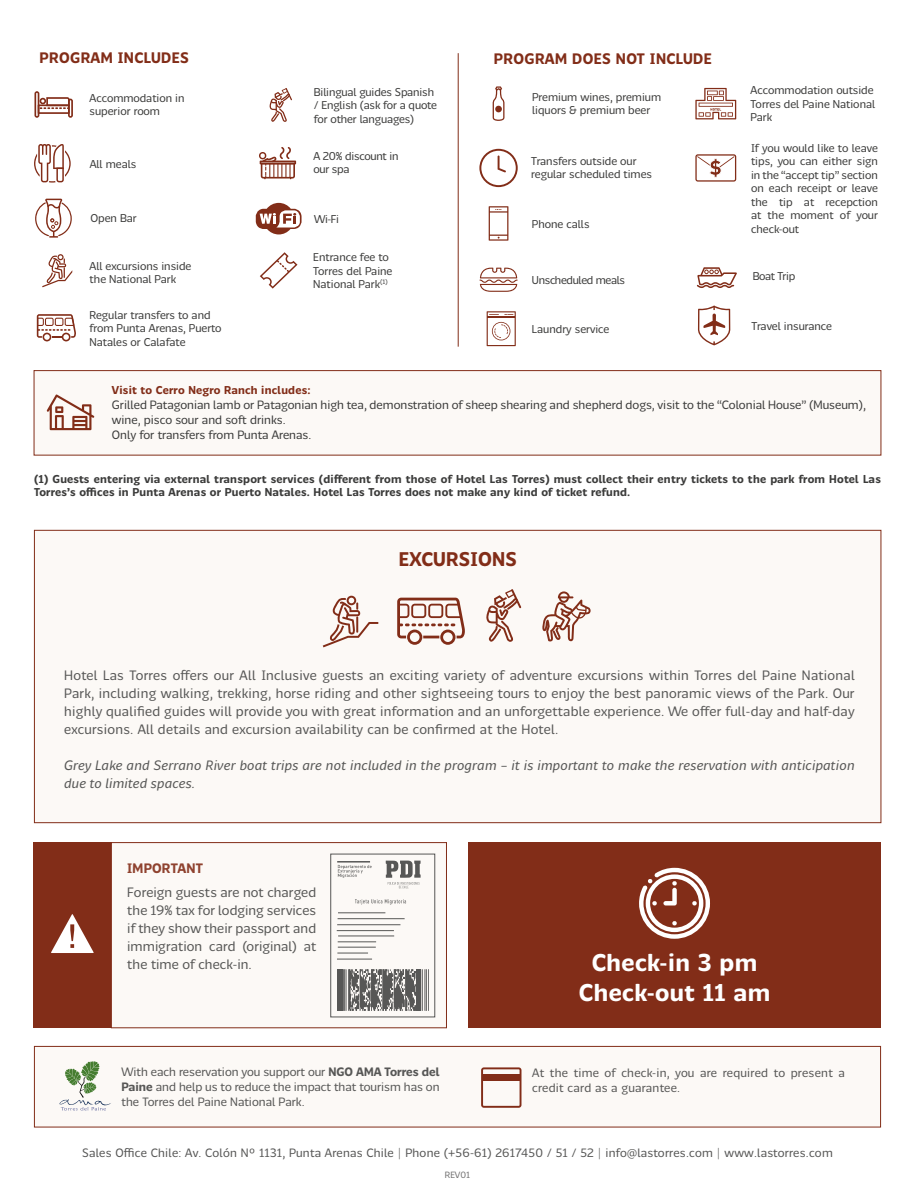
<style>
.page{position:relative;width:915px;height:1191px;background:#fff}
.page>*{position:absolute;margin:0;border:0;box-sizing:border-box;transform-origin:0 0}
.t1{font:700 24px/30px "Chilena";letter-spacing:.02em;color:#fff;text-align:center}
.t2{font:700 19.5px "Chilena";letter-spacing:.01em;color:#822d18}
.t3{font:700 15px "Chilena";letter-spacing:.03em;color:#822d18}
.t4{font:13.5px/18px "Chilena";letter-spacing:.01em;color:#575756;text-align:justify}
.t5{font:italic 13.5px/18px "Chilena";letter-spacing:.02em;color:#575756}
.t6{font:700 13.5px "Chilena";letter-spacing:.015em;color:#8f422f}
.t7{font:12px/15px "Chilena";letter-spacing:.02em;color:#575756;text-align:justify}
.t8{font:12px/15px "Chilena";color:#3c3c3b}
.t9{font:11.25px/13.5px "Chilena";color:#3c3c3b}
.t10{font:700 11.25px/13.5px "Chilena";letter-spacing:.02em;color:#3c3c3b}
.t11{font:700 11.25px "Chilena";letter-spacing:.02em;color:#822d18}
.t12{font:11.25px "Chilena";letter-spacing:-.03em;color:#3c3c3b}
.t13{font:11.25px/13.5px "Chilena";letter-spacing:-.02em;color:#3c3c3b}
.t14{font:9px "Chilena";color:#706f6f}
.s1{font-weight:700}
</style>
<div class="page">
<div style="left:34px;top:370px;width:847px;height:85px;background:#fcf9f6;border:1px solid #822d18"></div>
<div style="left:34px;top:1046px;width:846px;height:81px;background:#fcf9f6;border:1px solid #822d18"></div>
<svg style="left:481px;top:1067px;width:40px;height:40px"></svg>
<div style="left:482px;top:1074px;width:38px;height:7px;background:#822d18"></div>
<div style="left:34px;top:530px;width:847px;height:293px;background:#fcf9f6;border:1px solid #822d18"></div>
<svg style="left:322px;top:595px;width:56px;height:52px"></svg>
<svg style="left:486px;top:589px;width:35px;height:53px"></svg>
<svg style="left:397px;top:597px;width:68px;height:48px"></svg>
<svg style="left:542px;top:591px;width:49px;height:50px"></svg>
<div style="left:34px;top:842px;width:77px;height:186px;background:#822d18"></div>
<div style="left:111px;top:842px;width:335px;height:186px;background:#fcf9f6;border:1px solid #822d18"></div>
<svg style="left:51px;top:914px;width:43px;height:39px"></svg>
<svg style="left:385px;top:860px;width:35px;height:28px"></svg>
<div style="left:330px;top:853px;width:105px;height:164px;border:1px solid #575756"></div>
<hr style="left:337px;top:861px;width:33px;height:1px;background:#575756">
<svg style="left:338px;top:865px;width:33px;height:13px"></svg>
<svg style="left:355px;top:899px;width:51px;height:5px"></svg>
<hr style="left:338px;top:912px;width:47px;height:1px;background:#575756">
<hr style="left:337px;top:918px;width:67px;height:1px;background:#575756">
<hr style="left:337px;top:924px;width:63px;height:1px;background:#575756">
<hr style="left:336px;top:930px;width:58px;height:1px;background:#575756">
<hr style="left:338px;top:935px;width:56px;height:1px;background:#575756">
<hr style="left:337px;top:941px;width:39px;height:1px;background:#575756">
<hr style="left:338px;top:946px;width:37px;height:1px;background:#575756">
<hr style="left:337px;top:952px;width:31px;height:1px;background:#575756">
<hr style="left:337px;top:958px;width:35px;height:1px;background:#575756">
<svg style="left:337px;top:969px;width:92px;height:42px;background:#838280"></svg>
<svg style="left:59px;top:1061px;width:52px;height:49px"></svg>
<div style="left:468px;top:842px;width:412px;height:186px;background:#822d18"></div>
<svg style="left:639px;top:867px;width:70px;height:71px"></svg>
<svg style="left:47px;top:394px;width:47px;height:36px"></svg>
<hr style="left:457px;top:53px;width:1px;height:294px;background:#822d18">
<svg style="left:492px;top:86px;width:12px;height:35px"></svg>
<svg style="left:479px;top:149px;width:38px;height:38px"></svg>
<svg style="left:488px;top:206px;width:20px;height:35px"></svg>
<svg style="left:479px;top:268px;width:38px;height:24px"></svg>
<svg style="left:486px;top:311px;width:29px;height:35px"></svg>
<svg style="left:695px;top:88px;width:41px;height:31px"></svg>
<svg style="left:698px;top:103px;width:34px;height:4px"></svg>
<hr style="left:699px;top:103px;width:32px;height:3px;background:#822d18">
<svg style="left:37px;top:314px;width:39px;height:27px"></svg>
<svg style="left:260px;top:252px;width:37px;height:37px"></svg>
<svg style="left:34px;top:144px;width:37px;height:39px"></svg>
<svg style="left:35px;top:199px;width:37px;height:39px"></svg>
<svg style="left:269px;top:88px;width:23px;height:34px"></svg>
<svg style="left:34px;top:91px;width:39px;height:27px"></svg>
<svg style="left:259px;top:147px;width:36px;height:32px"></svg>
<svg style="left:42px;top:254px;width:30px;height:33px"></svg>
<svg style="left:256px;top:203px;width:45px;height:31px"></svg>
<svg style="left:695px;top:154px;width:41px;height:28px"></svg>
<svg style="left:697px;top:305px;width:33px;height:40px"></svg>
<svg style="left:696px;top:267px;width:40px;height:21px"></svg>
<h3 class="t3" style="left:39px;top:47px;width:151px">PROGRAM INCLUDES</h3>
<h3 class="t3" style="left:493px;top:48px;width:219px">PROGRAM DOES NOT INCLUDE</h3>
<p class="t9" style="left:89px;top:91px;width:96px">Accommodation in superior room</p>
<p class="t9" style="left:90px;top:156px;width:48px">All meals</p>
<p class="t9" style="left:90px;top:211px;width:48px">Open Bar</p>
<p class="t9" style="left:90px;top:258px;width:103px">All excursions inside the National Park</p>
<p class="t9" style="left:89px;top:307px;width:133px">Regular transfers to and from Punta Arenas, Puerto<br>Natales or Calafate</p>
<p class="t9" style="left:314px;top:84px;width:125px">Bilingual guides Spanish / English (ask for a quote for other languages)</p>
<p class="t13" style="left:313px;top:148px;width:86px">A 20% discount in our spa</p>
<p class="t9" style="left:314px;top:212px;width:26px">Wi-Fi</p>
<p class="t9" style="left:313px;top:250px;width:81px">Entrance fee to<br>Torres del Paine<br>National Park<sup>(1)</sup></p>
<p class="t9" style="left:532px;top:90px;width:130px">Premium wines, premium liquors &amp; premium beer</p>
<p class="t9" style="left:750px;top:83px;width:126px">Accommodation outside<br>Torres del Paine National<br>Park</p>
<p class="t9" style="left:531px;top:153px;width:122px">Transfers outside our regular scheduled times</p>
<p class="t9" style="left:750px;top:141px;width:128px;text-align:justify">If you would like to leave tips, you can either sign in the “accept tip” section on each receipt or leave the tip at recepction at the moment of your check-out</p>
<p class="t9" style="left:531px;top:216px;width:59px">Phone calls</p>
<p class="t12" style="left:531px;top:272px;width:95px">Unscheduled meals</p>
<p class="t9" style="left:531px;top:321px;width:79px">Laundry service</p>
<p class="t12" style="left:752px;top:269px;width:44px">Boat Trip</p>
<p class="t9" style="left:751px;top:318px;width:82px">Travel insurance</p>
<p class="t11" style="left:112px;top:382px;width:200px">Visit to Cerro Negro Ranch includes:</p>
<p class="t8" style="left:112px;top:397px;width:755px">Grilled Patagonian lamb or Patagonian high tea, demonstration of sheep shearing and shepherd dogs, visit to the “Colonial House” (Museum), wine, pisco sour and soft drinks.<br>Only for transfers from Punta Arenas.</p>
<p class="t10" style="left:34px;top:471px;width:848px">(1) Guests entering via external transport services (different from those of Hotel Las Torres) must collect their entry tickets to the park from Hotel Las<br>Torres’s offices in Punta Arenas or Puerto Natales. Hotel Las Torres does not make any kind of ticket refund.</p>
<h2 class="t2" style="left:399px;top:545px;width:119px">EXCURSIONS</h2>
<p class="t4" style="left:64px;top:665px;width:791px">Hotel Las Torres offers our All Inclusive guests an exciting variety of adventure excursions within Torres del Paine National Park, including walking, trekking, horse riding and other sightseeing tours to enjoy the best panoramic views of the Park. Our highly qualified guides will provide you with great information and an unforgettable experience. We offer full-day and half-day excursions. All details and excursion availability can be confirmed at the Hotel.</p>
<p class="t5" style="left:64px;top:755px;width:791px">Grey Lake and Serrano River boat trips are not included in the program – it is important to make the reservation with anticipation due to limited spaces.</p>
<p class="t6" style="left:127px;top:858px;width:77px">IMPORTANT</p>
<p class="t4" style="left:127px;top:883px;width:190px">Foreign guests are not charged the 19% tax for lodging services if they show their passport and immigration card (original) at the time of check-in.</p>
<h1 class="t1" style="left:578px;top:945px;width:192px">Check-in 3 pm<br>Check-out 11 am</h1>
<p class="t7" style="left:121px;top:1064px;width:319px">With each reservation you support our <span class="s1">NGO AMA Torres del Paine</span> and help us to reduce the impact that tourism has on the Torres del Paine National Park.</p>
<p class="t7" style="left:532px;top:1064px;width:314px">At the time of check-in, you are required to present a credit card as a guarantee.</p>
<p class="t7" style="left:82px;top:1144px;width:751px">Sales Office Chile: Av. Colón Nº 1131, Punta Arenas Chile | Phone (+56-61) 2617450 / 51 / 52 | info@lastorres.com | www.lastorres.com</p>
<p class="t14" style="left:445px;top:1168px;width:27px">REV01</p>
</div>
